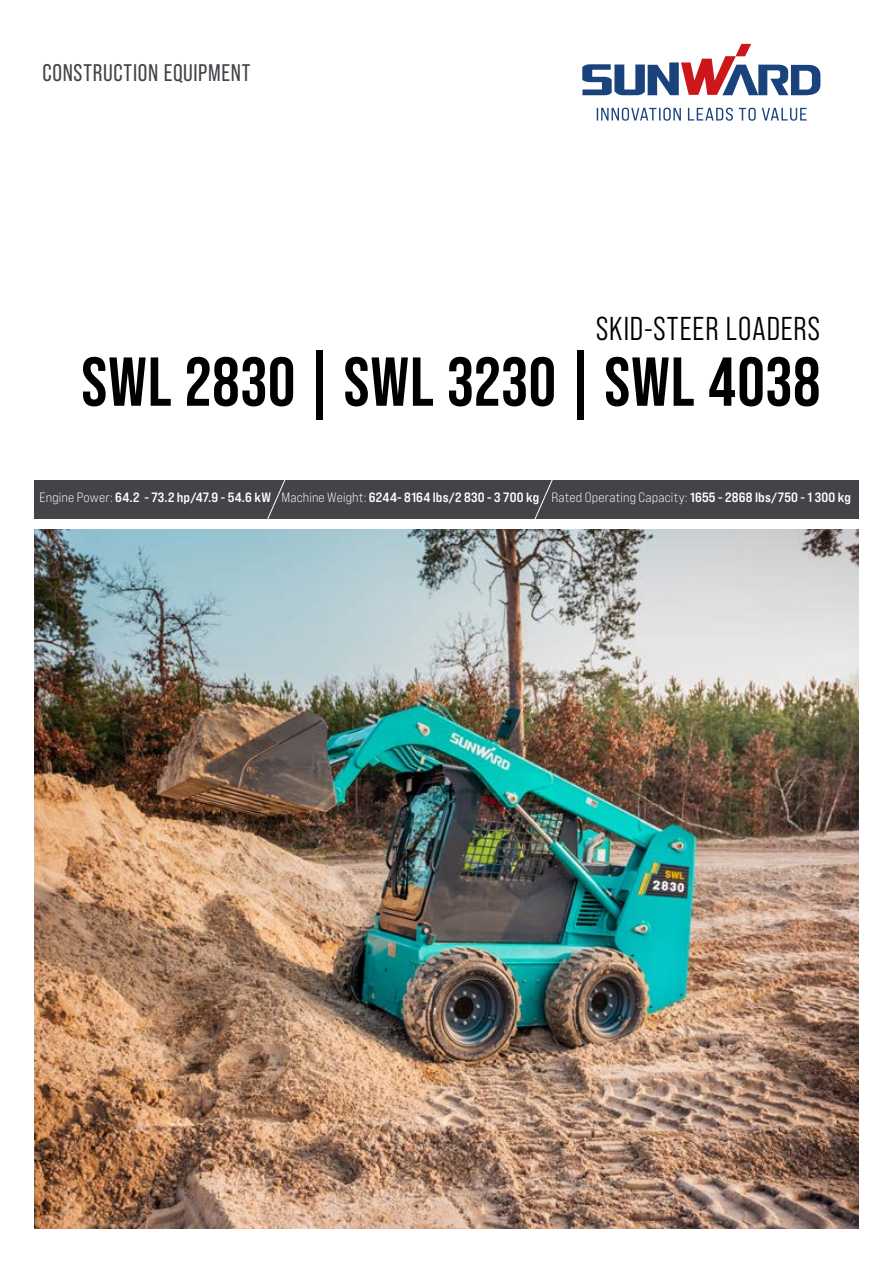
<style>
.page{position:relative;width:893px;height:1263px;background:#fff}
.page>*{position:absolute;margin:0;border:0;box-sizing:border-box;transform-origin:0 0}
.t1{font:700 69px "Bebas Neue Pro";letter-spacing:.015em;color:#000}
.t2{font:33px "Bebas Neue Pro Middle";letter-spacing:.035em;color:#000}
.t3{font:24px "Bebas Neue Pro";letter-spacing:.03em;color:#454348}
.t4{font:700 expanded 13.5px "Bebas Neue Pro";letter-spacing:.02em;color:#fff}
.s1{font-weight:400}
</style>
<div class="page">
<div style="left:34px;top:480px;width:825px;height:39px;background:#454348"></div>
<svg style="left:267px;top:480px;width:19px;height:39px"></svg>
<svg style="left:534px;top:480px;width:19px;height:39px"></svg>
<svg style="left:597px;top:108px;width:210px;height:13px"></svg>
<svg style="left:582px;top:44px;width:238px;height:51px"></svg>
<img style="left:34px;top:529px;width:825px;height:700px">
<h3 class="t3" style="left:43px;top:59px;width:209px">CONSTRUCTION EQUIPMENT</h3>
<h2 class="t2" style="left:596px;top:310px;width:225px">SKID-STEER LOADERS</h2>
<h1 class="t1" style="left:81px;top:342px;width:740px">SWL 2830 | SWL 3230 | SWL 4038</h1>
<p class="t4" style="left:39px;top:489px;width:813px"><span class="s1">Engine Power:</span> 64.2 - 73.2 hp/47.9 - 54.6 kW <span class="s1">Machine Weight:</span> 6244- 8164 lbs/2 830 - 3 700 kg <span class="s1">Rated Operating Capacity:</span> 1655 - 2868 lbs/750 - 1 300 kg</p>
</div>
